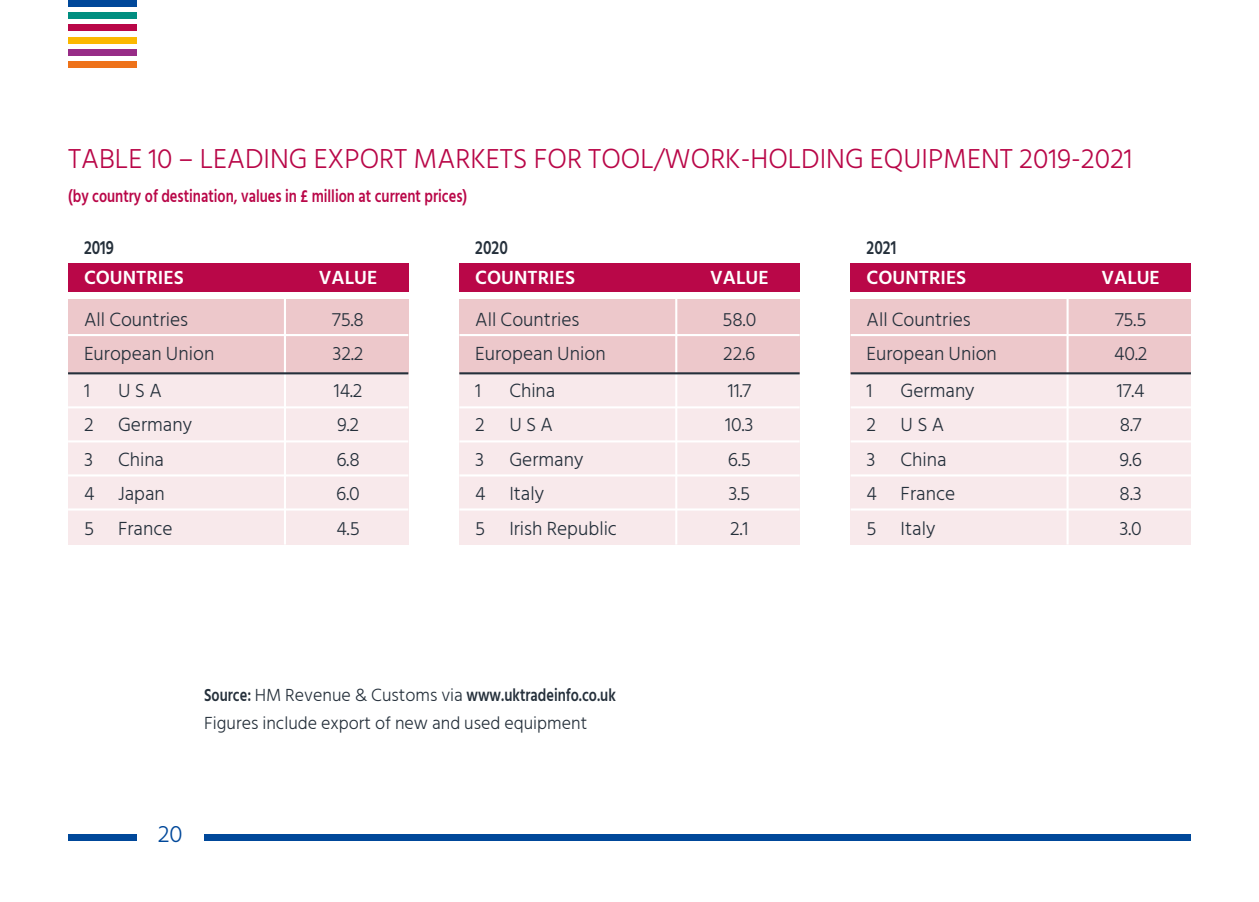
<style>
.page{position:relative;width:1259px;height:902px;background:#fff}
.page>*{position:absolute;margin:0;border:0;box-sizing:border-box;transform-origin:0 0}
.t1{font:300 28.2px "Hind Siliguri";color:#b90748}
.t2{font:300 24px "Hind Siliguri";color:#00489a}
.t3{font:300 19.5px "Hind Siliguri";color:#25303b}
.t4{font:600 19.5px "Hind Siliguri";color:#fff}
.t5{font:600 19.5px "Hind Siliguri";color:#25303b;scale:.8 1}
.t6{font:300 18px/28.5px "Hind Siliguri";color:#25303b}
.t7{font:600 18px "Hind Siliguri";color:#b90748;scale:.8 1}
.s1{font-weight:600}
</style>
<div class="page">
<div style="left:68px;top:833px;width:68px;height:7px;background:#00489a"></div>
<div style="left:204px;top:833px;width:987px;height:7px;background:#00489a"></div>
<div style="left:68px;top:12px;width:68px;height:7px;background:#008e80"></div>
<div style="left:68px;top:25px;width:68px;height:6px;background:#b90748"></div>
<div style="left:68px;top:37px;width:68px;height:6px;background:#fbb800"></div>
<div style="left:68px;top:49px;width:68px;height:7px;background:#972c87"></div>
<div style="left:68px;top:62px;width:68px;height:6px;background:#ee7219"></div>
<div style="left:68px;top:0;width:68px;height:6px;background:#00489a"></div>
<div style="left:68px;top:299px;width:340px;height:75px;background:#edc8cb"></div>
<div style="left:459px;top:299px;width:340px;height:75px;background:#edc8cb"></div>
<div style="left:850px;top:299px;width:341px;height:75px;background:#edc8cb"></div>
<div style="left:68px;top:374px;width:340px;height:170px;background:#f8e9eb"></div>
<div style="left:459px;top:374px;width:340px;height:170px;background:#f8e9eb"></div>
<div style="left:850px;top:374px;width:341px;height:170px;background:#f8e9eb"></div>
<hr style="left:68px;top:406px;width:340px;height:2px;background:#fff">
<hr style="left:459px;top:406px;width:340px;height:2px;background:#fff">
<hr style="left:850px;top:406px;width:341px;height:2px;background:#fff">
<hr style="left:68px;top:440px;width:340px;height:2px;background:#fff">
<hr style="left:459px;top:440px;width:340px;height:2px;background:#fff">
<hr style="left:850px;top:440px;width:341px;height:2px;background:#fff">
<hr style="left:68px;top:474px;width:340px;height:2px;background:#fff">
<hr style="left:459px;top:474px;width:340px;height:2px;background:#fff">
<hr style="left:850px;top:474px;width:341px;height:2px;background:#fff">
<hr style="left:68px;top:508px;width:340px;height:2px;background:#fff">
<hr style="left:459px;top:508px;width:340px;height:2px;background:#fff">
<hr style="left:850px;top:508px;width:341px;height:2px;background:#fff">
<hr style="left:284px;top:291px;width:2px;height:253px;background:#fff">
<hr style="left:675px;top:291px;width:2px;height:253px;background:#fff">
<hr style="left:1066px;top:291px;width:2px;height:253px;background:#fff">
<div style="left:68px;top:263px;width:340px;height:28px;background:#b90748"></div>
<div style="left:459px;top:263px;width:340px;height:28px;background:#b90748"></div>
<div style="left:850px;top:263px;width:341px;height:28px;background:#b90748"></div>
<hr style="left:68px;top:372px;width:340px;height:2px;background:#25303b">
<hr style="left:459px;top:372px;width:340px;height:2px;background:#25303b">
<hr style="left:850px;top:372px;width:341px;height:2px;background:#25303b">
<hr style="left:68px;top:334px;width:340px;height:2px;background:#fff">
<hr style="left:459px;top:334px;width:340px;height:2px;background:#fff">
<hr style="left:850px;top:334px;width:341px;height:2px;background:#fff">
<h1 class="t1" style="left:68px;top:141px;width:1066px">TABLE 10 – LEADING EXPORT MARKETS FOR TOOL/WORK-HOLDING EQUIPMENT 2019-2021</h1>
<p class="t7" style="left:68px;top:183px;width:500px">(by country of destination, values in £ million at current prices)</p>
<p class="t5" style="left:84px;top:232px;width:39px">2019</p>
<p class="t4" style="left:84px;top:262px;width:101px">COUNTRIES</p>
<p class="t4" style="left:319px;top:262px;width:60px">VALUE</p>
<p class="t3" style="left:84px;top:307px;width:106px">All Countries</p>
<p class="t3" style="left:332px;top:307px;width:33px">75.8</p>
<p class="t3" style="left:84px;top:342px;width:132px">European Union</p>
<p class="t3" style="left:333px;top:342px;width:32px">32.2</p>
<p class="t3" style="left:84px;top:378px;width:8px">1</p>
<p class="t3" style="left:118px;top:378px;width:45px">U S A</p>
<p class="t3" style="left:334px;top:378px;width:30px">14.2</p>
<p class="t3" style="left:84px;top:413px;width:11px">2</p>
<p class="t3" style="left:118px;top:413px;width:76px">Germany</p>
<p class="t3" style="left:337px;top:413px;width:24px">9.2</p>
<p class="t3" style="left:84px;top:447px;width:10px">3</p>
<p class="t3" style="left:118px;top:447px;width:48px">China</p>
<p class="t3" style="left:336px;top:447px;width:25px">6.8</p>
<p class="t3" style="left:84px;top:482px;width:82px">4 Japan</p>
<p class="t3" style="left:336px;top:482px;width:25px">6.0</p>
<p class="t3" style="left:84px;top:516px;width:90px">5 France</p>
<p class="t3" style="left:336px;top:516px;width:25px">4.5</p>
<p class="t5" style="left:475px;top:232px;width:42px">2020</p>
<p class="t4" style="left:475px;top:262px;width:101px">COUNTRIES</p>
<p class="t4" style="left:710px;top:262px;width:60px">VALUE</p>
<p class="t3" style="left:475px;top:307px;width:106px">All Countries</p>
<p class="t3" style="left:722px;top:307px;width:35px">58.0</p>
<p class="t3" style="left:475px;top:342px;width:132px">European Union</p>
<p class="t3" style="left:723px;top:342px;width:34px">22.6</p>
<p class="t3" style="left:475px;top:378px;width:8px">1</p>
<p class="t3" style="left:509px;top:378px;width:48px">China</p>
<p class="t3" style="left:727px;top:378px;width:25px">11.7</p>
<p class="t3" style="left:475px;top:413px;width:11px">2</p>
<p class="t3" style="left:509px;top:413px;width:45px">U S A</p>
<p class="t3" style="left:725px;top:413px;width:30px">10.3</p>
<p class="t3" style="left:475px;top:447px;width:10px">3</p>
<p class="t3" style="left:509px;top:447px;width:76px">Germany</p>
<p class="t3" style="left:728px;top:447px;width:24px">6.5</p>
<p class="t3" style="left:475px;top:482px;width:70px">4 Italy</p>
<p class="t3" style="left:728px;top:482px;width:23px">3.5</p>
<p class="t3" style="left:475px;top:516px;width:143px">5 Irish Republic</p>
<p class="t3" style="left:730px;top:516px;width:20px">2.1</p>
<p class="t5" style="left:866px;top:232px;width:39px">2021</p>
<p class="t4" style="left:866px;top:262px;width:101px">COUNTRIES</p>
<p class="t4" style="left:1101px;top:262px;width:60px">VALUE</p>
<p class="t3" style="left:866px;top:307px;width:106px">All Countries</p>
<p class="t3" style="left:1115px;top:307px;width:33px">75.5</p>
<p class="t3" style="left:866px;top:342px;width:132px">European Union</p>
<p class="t3" style="left:1114px;top:342px;width:35px">40.2</p>
<p class="t3" style="left:866px;top:378px;width:8px">1</p>
<p class="t3" style="left:900px;top:378px;width:76px">Germany</p>
<p class="t3" style="left:1116px;top:378px;width:29px">17.4</p>
<p class="t3" style="left:866px;top:413px;width:11px">2</p>
<p class="t3" style="left:900px;top:413px;width:45px">U S A</p>
<p class="t3" style="left:1119px;top:413px;width:23px">8.7</p>
<p class="t3" style="left:866px;top:447px;width:10px">3</p>
<p class="t3" style="left:900px;top:447px;width:48px">China</p>
<p class="t3" style="left:1119px;top:447px;width:24px">9.6</p>
<p class="t3" style="left:866px;top:482px;width:90px">4 France</p>
<p class="t3" style="left:1119px;top:482px;width:24px">8.3</p>
<p class="t3" style="left:866px;top:516px;width:70px">5 Italy</p>
<p class="t3" style="left:1119px;top:516px;width:24px">3.0</p>
<p class="t6" style="left:204px;top:680px;width:413px"><span class="s1">Source:</span> HM Revenue &amp; Customs via <span class="s1">www.uktradeinfo.co.uk<br></span>Figures include export of new and used equipment</p>
<p class="t2" style="left:158px;top:819px;width:26px">20</p>
</div>
